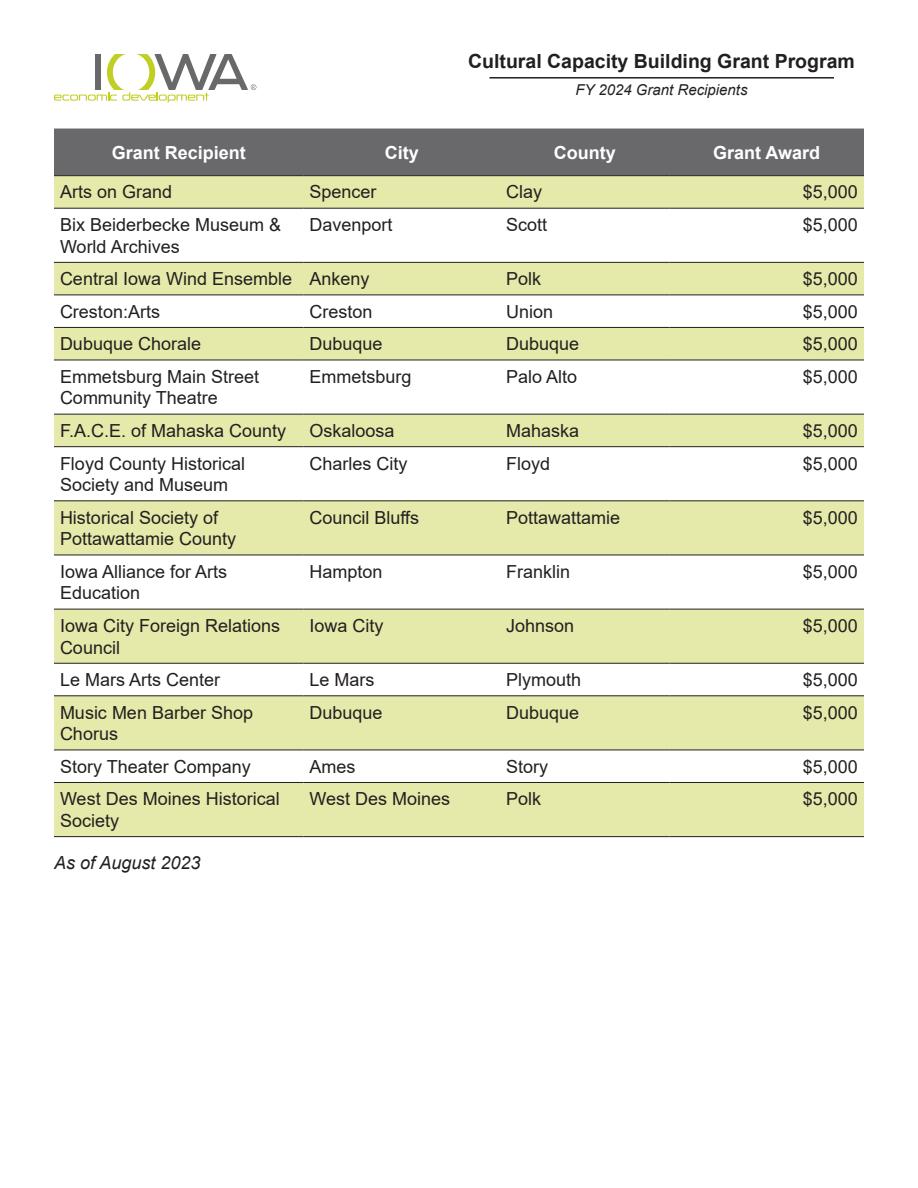
<style>
.page{position:relative;width:918px;height:1188px;background:#fff}
.page>*{position:absolute;margin:0;border:0;box-sizing:border-box;transform-origin:0 0}
.t1{font:700 19.5px "Arial";color:#231f20}
.t2{font:18px/21.6px "Arial";color:#231f20}
.t3{font:700 18px "Arial";color:#fff}
.t4{font:italic 18px "Arial";color:#231f20}
.t5{font:italic 15px "Arial";color:#231f20}
</style>
<div class="page">
<div style="left:54px;top:129px;width:810px;height:46px;background:#69696c"></div>
<svg style="left:54px;top:176px;width:810px;height:660px;fill:#e5e9a9"></svg>
<hr style="left:54px;top:175px;width:249px;height:1px;background:#231f20">
<hr style="left:303px;top:175px;width:197px;height:1px;background:#231f20">
<hr style="left:500px;top:175px;width:170px;height:1px;background:#231f20">
<hr style="left:670px;top:175px;width:194px;height:1px;background:#231f20">
<hr style="left:54px;top:208px;width:249px;height:1px;background:#231f20">
<hr style="left:303px;top:208px;width:197px;height:1px;background:#231f20">
<hr style="left:500px;top:208px;width:170px;height:1px;background:#231f20">
<hr style="left:670px;top:208px;width:194px;height:1px;background:#231f20">
<hr style="left:54px;top:262px;width:249px;height:1px;background:#231f20">
<hr style="left:303px;top:262px;width:197px;height:1px;background:#231f20">
<hr style="left:500px;top:262px;width:170px;height:1px;background:#231f20">
<hr style="left:670px;top:262px;width:194px;height:1px;background:#231f20">
<hr style="left:54px;top:295px;width:249px;height:1px;background:#231f20">
<hr style="left:303px;top:295px;width:197px;height:1px;background:#231f20">
<hr style="left:500px;top:295px;width:170px;height:1px;background:#231f20">
<hr style="left:670px;top:295px;width:194px;height:1px;background:#231f20">
<hr style="left:54px;top:327px;width:249px;height:1px;background:#231f20">
<hr style="left:303px;top:327px;width:197px;height:1px;background:#231f20">
<hr style="left:500px;top:327px;width:170px;height:1px;background:#231f20">
<hr style="left:670px;top:327px;width:194px;height:1px;background:#231f20">
<hr style="left:54px;top:360px;width:249px;height:1px;background:#231f20">
<hr style="left:303px;top:360px;width:197px;height:1px;background:#231f20">
<hr style="left:500px;top:360px;width:170px;height:1px;background:#231f20">
<hr style="left:670px;top:360px;width:194px;height:1px;background:#231f20">
<hr style="left:54px;top:414px;width:249px;height:1px;background:#231f20">
<hr style="left:303px;top:414px;width:197px;height:1px;background:#231f20">
<hr style="left:500px;top:414px;width:170px;height:1px;background:#231f20">
<hr style="left:670px;top:414px;width:194px;height:1px;background:#231f20">
<hr style="left:54px;top:446px;width:249px;height:1px;background:#231f20">
<hr style="left:303px;top:446px;width:197px;height:1px;background:#231f20">
<hr style="left:500px;top:446px;width:170px;height:1px;background:#231f20">
<hr style="left:670px;top:446px;width:194px;height:1px;background:#231f20">
<hr style="left:54px;top:500px;width:249px;height:1px;background:#231f20">
<hr style="left:303px;top:500px;width:197px;height:1px;background:#231f20">
<hr style="left:500px;top:500px;width:170px;height:1px;background:#231f20">
<hr style="left:670px;top:500px;width:194px;height:1px;background:#231f20">
<hr style="left:54px;top:555px;width:249px;height:1px;background:#231f20">
<hr style="left:303px;top:555px;width:197px;height:1px;background:#231f20">
<hr style="left:500px;top:555px;width:170px;height:1px;background:#231f20">
<hr style="left:670px;top:555px;width:194px;height:1px;background:#231f20">
<hr style="left:54px;top:609px;width:249px;height:1px;background:#231f20">
<hr style="left:303px;top:609px;width:197px;height:1px;background:#231f20">
<hr style="left:500px;top:609px;width:170px;height:1px;background:#231f20">
<hr style="left:670px;top:609px;width:194px;height:1px;background:#231f20">
<hr style="left:54px;top:663px;width:249px;height:1px;background:#231f20">
<hr style="left:303px;top:663px;width:197px;height:1px;background:#231f20">
<hr style="left:500px;top:663px;width:170px;height:1px;background:#231f20">
<hr style="left:670px;top:663px;width:194px;height:1px;background:#231f20">
<hr style="left:54px;top:695px;width:249px;height:1px;background:#231f20">
<hr style="left:303px;top:695px;width:197px;height:1px;background:#231f20">
<hr style="left:500px;top:695px;width:170px;height:1px;background:#231f20">
<hr style="left:670px;top:695px;width:194px;height:1px;background:#231f20">
<hr style="left:54px;top:750px;width:249px;height:1px;background:#231f20">
<hr style="left:303px;top:750px;width:197px;height:1px;background:#231f20">
<hr style="left:500px;top:750px;width:170px;height:1px;background:#231f20">
<hr style="left:670px;top:750px;width:194px;height:1px;background:#231f20">
<hr style="left:54px;top:782px;width:249px;height:1px;background:#231f20">
<hr style="left:303px;top:782px;width:197px;height:1px;background:#231f20">
<hr style="left:500px;top:782px;width:170px;height:1px;background:#231f20">
<hr style="left:670px;top:782px;width:194px;height:1px;background:#231f20">
<hr style="left:54px;top:836px;width:249px;height:1px;background:#231f20">
<hr style="left:303px;top:836px;width:197px;height:1px;background:#231f20">
<hr style="left:500px;top:836px;width:170px;height:1px;background:#231f20">
<hr style="left:670px;top:836px;width:194px;height:1px;background:#231f20">
<hr style="left:489px;top:77px;width:345px;height:2px;background:#231f20">
<svg style="left:54px;top:54px;width:202px;height:49px"></svg>
<p class="t1" style="left:468px;top:48px;width:388px">Cultural Capacity Building Grant Program</p>
<p class="t5" style="left:575px;top:80px;width:174px">FY 2024 Grant Recipients</p>
<p class="t3" style="left:112px;top:140px;width:136px">Grant Recipient</p>
<p class="t3" style="left:385px;top:140px;width:36px">City</p>
<p class="t3" style="left:554px;top:140px;width:63px">County</p>
<p class="t3" style="left:713px;top:140px;width:109px">Grant Award</p>
<p class="t2" style="left:60px;top:181px;width:114px">Arts on Grand</p>
<p class="t2" style="left:309px;top:181px;width:69px">Spencer</p>
<p class="t2" style="left:506px;top:181px;width:37px">Clay</p>
<p class="t2" style="left:803px;top:181px;width:57px">$5,000</p>
<p class="t2" style="left:60px;top:214px;width:223px">Bix Beiderbecke Museum &amp;<br>World Archives</p>
<p class="t2" style="left:309px;top:214px;width:85px">Davenport</p>
<p class="t2" style="left:506px;top:214px;width:43px">Scott</p>
<p class="t2" style="left:803px;top:214px;width:57px">$5,000</p>
<p class="t2" style="left:60px;top:268px;width:234px">Central Iowa Wind Ensemble</p>
<p class="t2" style="left:309px;top:268px;width:62px">Ankeny</p>
<p class="t2" style="left:506px;top:268px;width:37px">Polk</p>
<p class="t2" style="left:803px;top:268px;width:57px">$5,000</p>
<p class="t2" style="left:60px;top:300px;width:102px">Creston:Arts</p>
<p class="t2" style="left:309px;top:300px;width:65px">Creston</p>
<p class="t2" style="left:506px;top:300px;width:49px">Union</p>
<p class="t2" style="left:803px;top:300px;width:57px">$5,000</p>
<p class="t2" style="left:60px;top:333px;width:143px">Dubuque Chorale</p>
<p class="t2" style="left:309px;top:333px;width:75px">Dubuque</p>
<p class="t2" style="left:506px;top:333px;width:75px">Dubuque</p>
<p class="t2" style="left:803px;top:333px;width:57px">$5,000</p>
<p class="t2" style="left:60px;top:366px;width:201px">Emmetsburg Main Street<br>Community Theatre</p>
<p class="t2" style="left:309px;top:366px;width:104px">Emmetsburg</p>
<p class="t2" style="left:506px;top:366px;width:73px">Palo Alto</p>
<p class="t2" style="left:803px;top:366px;width:57px">$5,000</p>
<p class="t2" style="left:60px;top:420px;width:228px">F.A.C.E. of Mahaska County</p>
<p class="t2" style="left:309px;top:420px;width:87px">Oskaloosa</p>
<p class="t2" style="left:506px;top:420px;width:75px">Mahaska</p>
<p class="t2" style="left:803px;top:420px;width:57px">$5,000</p>
<p class="t2" style="left:60px;top:452px;width:187px">Floyd County Historical<br>Society and Museum</p>
<p class="t2" style="left:309px;top:452px;width:100px">Charles City</p>
<p class="t2" style="left:506px;top:452px;width:46px">Floyd</p>
<p class="t2" style="left:803px;top:452px;width:57px">$5,000</p>
<p class="t2" style="left:60px;top:506px;width:178px">Historical Society of<br>Pottawattamie County</p>
<p class="t2" style="left:309px;top:506px;width:111px">Council Bluffs</p>
<p class="t2" style="left:506px;top:506px;width:116px">Pottawattamie</p>
<p class="t2" style="left:803px;top:506px;width:57px">$5,000</p>
<p class="t2" style="left:60px;top:561px;width:169px">Iowa Alliance for Arts<br>Education</p>
<p class="t2" style="left:309px;top:561px;width:75px">Hampton</p>
<p class="t2" style="left:506px;top:561px;width:66px">Franklin</p>
<p class="t2" style="left:803px;top:561px;width:57px">$5,000</p>
<p class="t2" style="left:60px;top:615px;width:222px">Iowa City Foreign Relations<br>Council</p>
<p class="t2" style="left:309px;top:615px;width:76px">Iowa City</p>
<p class="t2" style="left:506px;top:615px;width:70px">Johnson</p>
<p class="t2" style="left:803px;top:615px;width:57px">$5,000</p>
<p class="t2" style="left:60px;top:669px;width:162px">Le Mars Arts Center</p>
<p class="t2" style="left:309px;top:669px;width:67px">Le Mars</p>
<p class="t2" style="left:506px;top:669px;width:77px">Plymouth</p>
<p class="t2" style="left:803px;top:669px;width:57px">$5,000</p>
<p class="t2" style="left:60px;top:701px;width:195px">Music Men Barber Shop<br>Chorus</p>
<p class="t2" style="left:309px;top:701px;width:75px">Dubuque</p>
<p class="t2" style="left:506px;top:701px;width:75px">Dubuque</p>
<p class="t2" style="left:803px;top:701px;width:57px">$5,000</p>
<p class="t2" style="left:60px;top:756px;width:192px">Story Theater Company</p>
<p class="t2" style="left:309px;top:756px;width:48px">Ames</p>
<p class="t2" style="left:506px;top:756px;width:44px">Story</p>
<p class="t2" style="left:803px;top:756px;width:57px">$5,000</p>
<p class="t2" style="left:60px;top:788px;width:221px">West Des Moines Historical<br>Society</p>
<p class="t2" style="left:309px;top:788px;width:142px">West Des Moines</p>
<p class="t2" style="left:506px;top:788px;width:37px">Polk</p>
<p class="t2" style="left:803px;top:788px;width:57px">$5,000</p>
<p class="t4" style="left:54px;top:851px;width:148px">As of August 2023</p>
</div>
